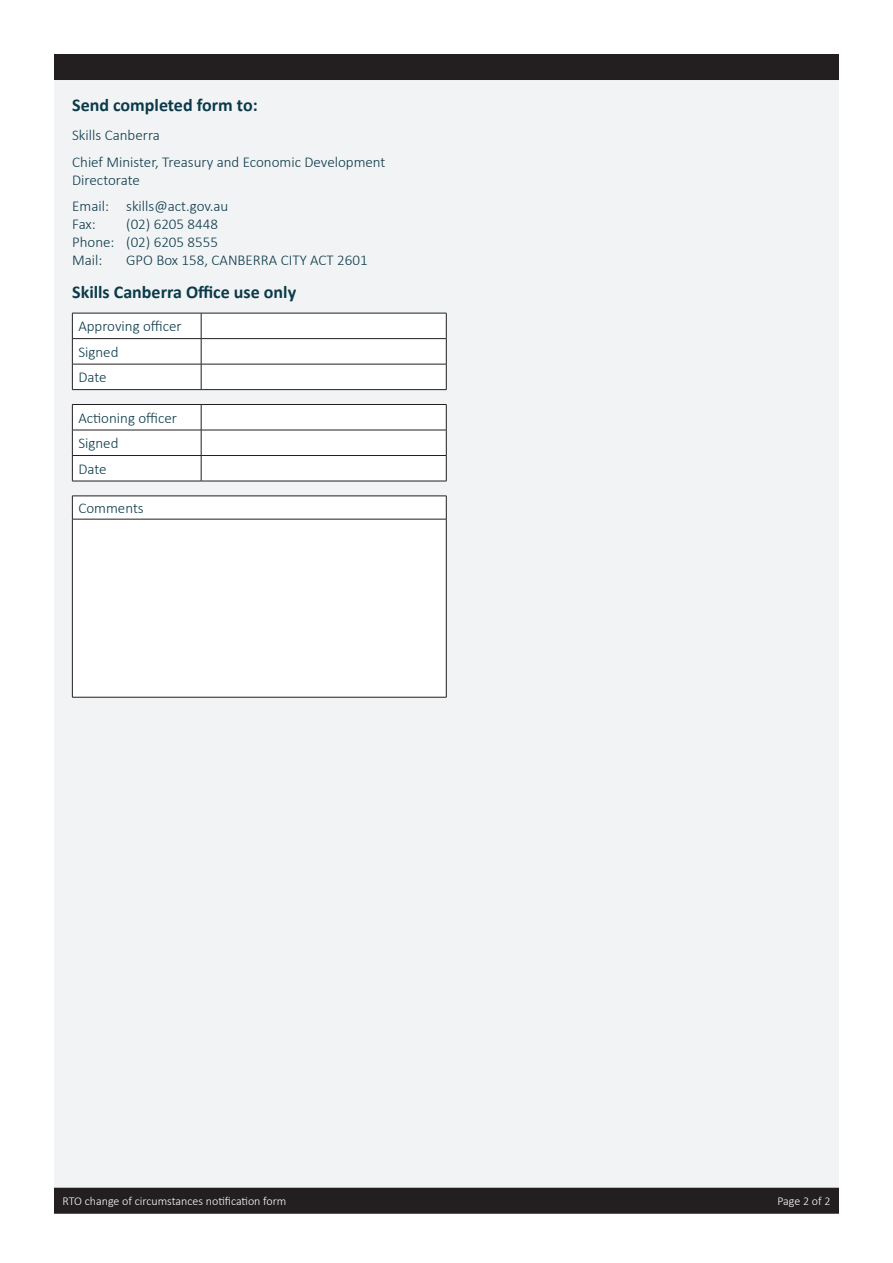
<style>
.page{position:relative;width:893px;height:1263px;background:#fff}
.page>*{position:absolute;margin:0;border:0;box-sizing:border-box;transform-origin:0 0}
.t1{font:700 18px "Calibri";color:#0b3a4a}
.t2{font:300 15px/25.5px "Calibri";color:#0b3a4a}
.t3{font:300 12px "Calibri";color:#fff}
</style>
<div class="page">
<div style="left:54px;top:80px;width:785px;height:1108px;background:#f2f3f4"></div>
<div style="left:54px;top:54px;width:785px;height:26px;background:#231f20"></div>
<div style="left:54px;top:1188px;width:785px;height:26px;background:#231f20"></div>
<svg style="left:72px;top:313px;width:375px;height:77px"></svg>
<hr style="left:72px;top:389px;width:129px;height:1px;background:#231f20">
<hr style="left:201px;top:389px;width:245px;height:1px;background:#231f20">
<svg style="left:72px;top:404px;width:375px;height:77px"></svg>
<hr style="left:72px;top:481px;width:129px;height:1px;background:#231f20">
<hr style="left:201px;top:481px;width:245px;height:1px;background:#231f20">
<div style="left:73px;top:497px;width:373px;height:200px;background:#fff"></div>
<hr style="left:72px;top:496px;width:374px;height:1px;background:#231f20">
<svg style="left:72px;top:496px;width:1px;height:23px"></svg>
<svg style="left:446px;top:496px;width:1px;height:23px"></svg>
<hr style="left:72px;top:519px;width:374px;height:1px;background:#231f20">
<hr style="left:72px;top:519px;width:1px;height:178px;background:#231f20">
<hr style="left:446px;top:519px;width:1px;height:178px;background:#231f20">
<hr style="left:72px;top:697px;width:374px;height:1px;background:#231f20">
<p class="t1" style="left:72px;top:94px;width:187px">Send completed form to:</p>
<p class="t2" style="left:72px;top:122px;width:315px;line-height:26.5px">Skills Canberra<br>Chief Minister, Treasury and Economic Development</p>
<p class="t2" style="left:72px;top:166px;width:158px;line-height:26.5px">Directorate<br>Email: skills@act.gov.au</p>
<p class="t2" style="left:72px;top:211px;width:25px">Fax:</p>
<p class="t2" style="left:72px;top:215px;width:147px;line-height:18px;text-align:justify;text-indent:54px">(02) 6205 8448<br>Phone: (02) 6205 8555<br>Mail:</p>
<p class="t2" style="left:126px;top:247px;width:243px">GPO Box 158, CANBERRA CITY ACT 2601</p>
<p class="t1" style="left:72px;top:281px;width:226px">Skills Canberra Office use only</p>
<p class="t2" style="left:78px;top:314px;width:105px">Approving officer<br>Signed<br>Date</p>
<p class="t2" style="left:78px;top:405px;width:100px">Actioning officer<br>Signed<br>Date</p>
<p class="t2" style="left:78px;top:495px;width:67px">Comments</p>
<p class="t3" style="left:63px;top:1194px;width:225px">RTO change of circumstances notification form</p>
<p class="t3" style="left:777px;top:1194px;width:55px">Page 2 of 2</p>
</div>
